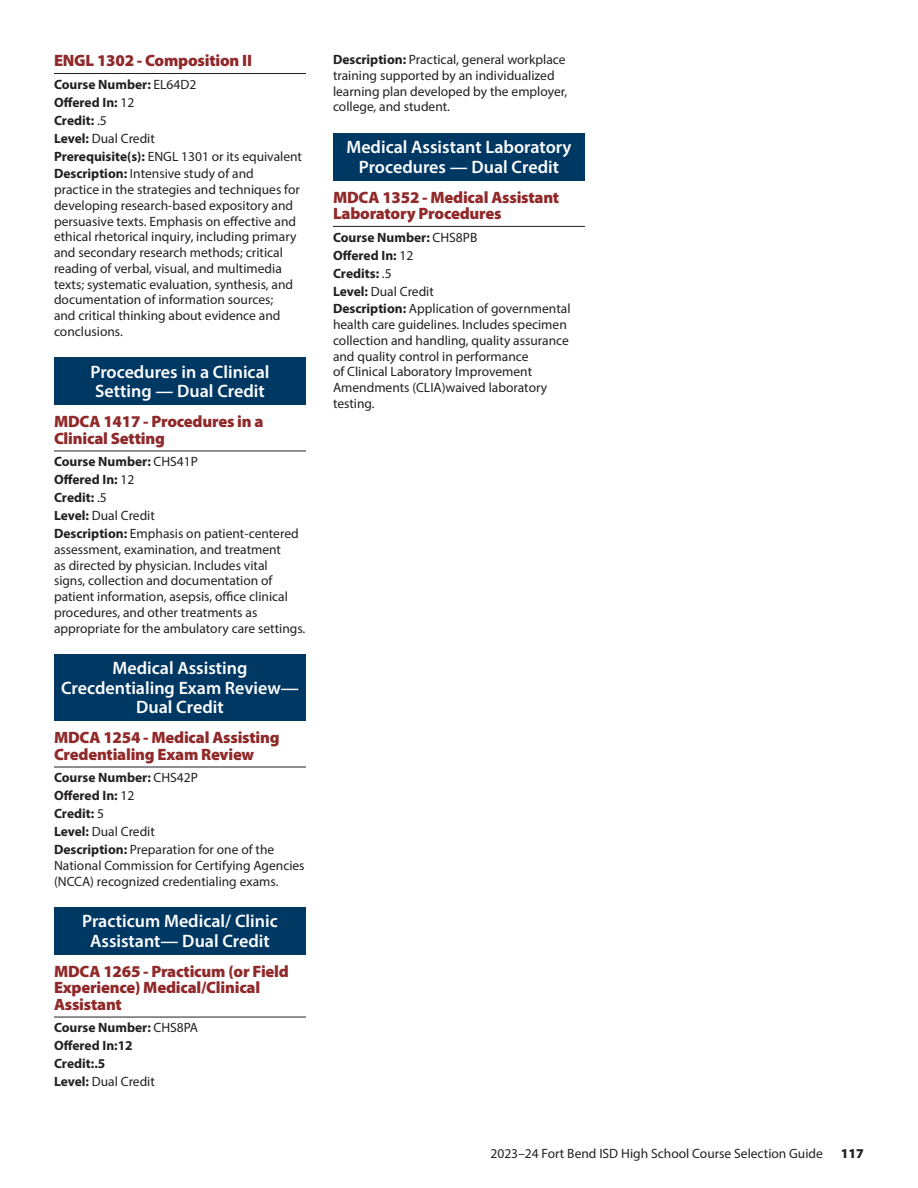
<style>
.page{position:relative;width:918px;height:1188px;background:#fff}
.page>*{position:absolute;margin:0;border:0;box-sizing:border-box;transform-origin:0 0}
.t1{font:600 18px/19.5px "Myriad Pro";color:#fff;text-align:center}
.t2{font:900 16.5px/16.5px "Myriad Pro";letter-spacing:-.015em;color:#90292a}
.t3{font:13.5px/15.8px "Myriad Pro";color:#231f20}
.t4{font:700 13.5px/17.9px "Myriad Pro";color:#231f20}
.t5{font:900 13.5px "Myriad Pro";color:#231f20}
.s1{font-weight:400}
.s2{font-weight:700}
</style>
<div class="page">
<hr style="left:54px;top:73px;width:252px;height:1px;background:#231f20">
<div style="left:54px;top:358px;width:252px;height:47px;background:#003864"></div>
<hr style="left:54px;top:451px;width:252px;height:1px;background:#231f20">
<div style="left:54px;top:654px;width:252px;height:67px;background:#003864"></div>
<hr style="left:54px;top:767px;width:252px;height:1px;background:#231f20">
<div style="left:54px;top:907px;width:252px;height:48px;background:#003864"></div>
<hr style="left:54px;top:1017px;width:252px;height:1px;background:#231f20">
<div style="left:333px;top:133px;width:252px;height:48px;background:#003864"></div>
<hr style="left:333px;top:226px;width:252px;height:1px;background:#231f20">
<p class="t2" style="left:54px;top:52px;width:200px">ENGL 1302 - Composition II</p>
<p class="t4" style="left:54px;top:75px;width:250px">Course Number: <span class="s1">EL64D2<br></span>Offered In: <span class="s1">12<br></span>Credit: <span class="s1">.5<br></span>Level: <span class="s1">Dual Credit<br></span>Prerequisite(s): <span class="s1">ENGL 1301 or its equivalent<br></span>Description: <span class="s1">Intensive study of and</span></p>
<p class="t3" style="left:54px;top:182px;width:247px">practice in the strategies and techniques for developing research-based expository and persuasive texts. Emphasis on effective and ethical rhetorical inquiry, including primary and secondary research methods; critical reading of verbal, visual, and multimedia texts; systematic evaluation, synthesis, and documentation of information sources;<br>and critical thinking about evidence and conclusions.</p>
<h1 class="t1" style="left:91px;top:362px;width:180px;text-align:left">Procedures in a Clinical<br>Setting — Dual Credit</h1>
<p class="t2" style="left:54px;top:413px;width:211px">MDCA 1417 - Procedures in a<br>Clinical Setting</p>
<p class="t4" style="left:54px;top:452px;width:246px">Course Number: <span class="s1">CHS41P<br></span>Offered In: <span class="s1">12<br></span>Credit: <span class="s1">.5<br></span>Level: <span class="s1">Dual Credit<br></span>Description: <span class="s1">Emphasis on patient-centered</span></p>
<p class="t3" style="left:54px;top:541px;width:253px">assessment, examination, and treatment<br>as directed by physician. Includes vital<br>signs, collection and documentation of patient information, asepsis, office clinical procedures, and other treatments as appropriate for the ambulatory care settings.</p>
<h1 class="t1" style="left:61px;top:658px;width:239px">Medical Assisting<br>Crecdentialing Exam Review—<br>Dual Credit</h1>
<p class="t2" style="left:54px;top:729px;width:227px">MDCA 1254 - Medical Assisting<br>Credentialing Exam Review</p>
<p class="t4" style="left:54px;top:768px;width:222px">Course Number: <span class="s1">CHS42P<br></span>Offered In: <span class="s1">12<br></span>Credit: <span class="s1">5<br></span>Level: <span class="s1">Dual Credit<br></span>Description: <span class="s1">Preparation for one of the</span></p>
<p class="t3" style="left:54px;top:857px;width:252px">National Commission for Certifying Agencies (NCCA) recognized credentialing exams.</p>
<h1 class="t1" style="left:82px;top:911px;width:197px">Practicum Medical/ Clinic<br>Assistant— Dual Credit</h1>
<p class="t2" style="left:54px;top:962px;width:236px">MDCA 1265 - Practicum (or Field<br>Experience) Medical/Clinical<br>Assistant</p>
<p class="t4" style="left:54px;top:1019px;width:146px">Course Number: <span class="s1">CHS8PA<br></span>Offered In:12<br>Credit:.5<br>Level: <span class="s1">Dual Credit</span></p>
<p class="t3" style="left:333px;top:52px;width:236px"><span class="s2">Description:</span> Practical, general workplace training supported by an individualized learning plan developed by the employer, college, and student.</p>
<h1 class="t1" style="left:346px;top:137px;width:227px">Medical Assistant Laboratory<br>Procedures — Dual Credit</h1>
<p class="t2" style="left:333px;top:188px;width:228px">MDCA 1352 - Medical Assistant<br>Laboratory Procedures</p>
<p class="t4" style="left:333px;top:228px;width:239px">Course Number: <span class="s1">CHS8PB<br></span>Offered In: <span class="s1">12<br></span>Credits: <span class="s1">.5<br></span>Level: <span class="s1">Dual Credit<br></span>Description: <span class="s1">Application of governmental</span></p>
<p class="t3" style="left:333px;top:317px;width:237px">health care guidelines. Includes specimen collection and handling, quality assurance and quality control in performance<br>of Clinical Laboratory Improvement Amendments (CLIA)waived laboratory testing.</p>
<p class="t3" style="left:491px;top:1145px;width:334px">2023–24 Fort Bend ISD High School Course Selection Guide</p>
<p class="t5" style="left:841px;top:1144px;width:25px">117</p>
</div>
